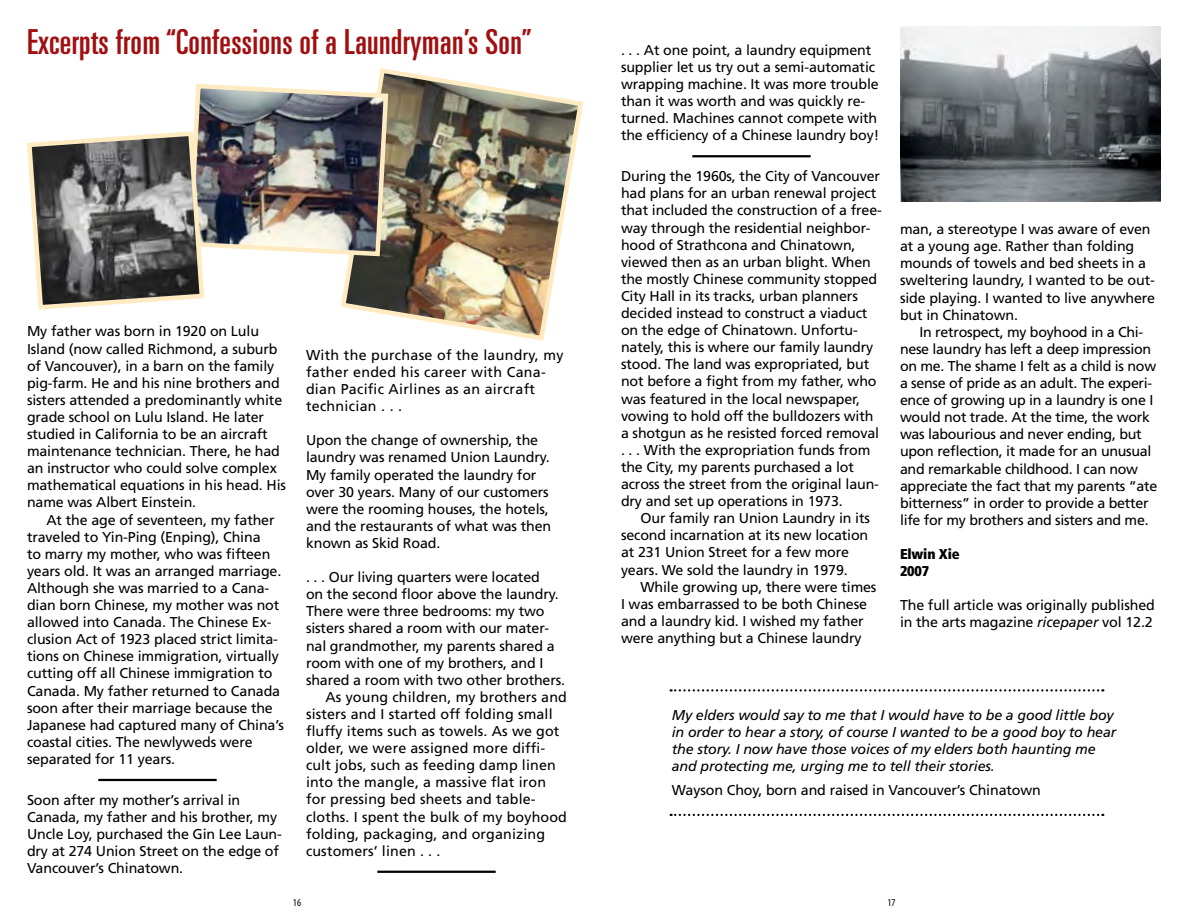
<style>
.page{position:relative;width:1188px;height:918px;background:#fff}
.page>*{position:absolute;margin:0;border:0;box-sizing:border-box;transform-origin:0 0}
.t1{font:ultra-condensed 34.5px "Univers";letter-spacing:.01em;color:#a11011}
.t2{font:14.25px/17.1px "Frutiger";letter-spacing:-.01em;color:#000}
.t3{font:14.25px "Frutiger";letter-spacing:.01em;color:#000}
.t4{font:italic 14.25px/17.1px "Frutiger";letter-spacing:-.01em;color:#000}
.t5{font:14.25px/17.1px "Frutiger";letter-spacing:.02em;color:#000}
.t6{font:900 condensed 14.25px/17.1px "Frutiger";letter-spacing:-.01em;color:#000}
.t7{font:condensed 10.5px "Myriad Pro";color:#000}
.s1{font-style:italic}
</style>
<div class="page">
<hr style="left:692px;top:155px;width:119px;height:2px;background:#000">
<hr style="left:98px;top:779px;width:119px;height:2px;background:#000">
<hr style="left:377px;top:871px;width:119px;height:2px;background:#000">
<img style="left:373px;top:68px;width:210px;height:273px">
<img style="left:27px;top:81px;width:364px;height:231px">
<img style="left:900px;top:27px;width:261px;height:174px">
<svg style="left:671px;top:689px;width:432px;height:3px"></svg>
<svg style="left:671px;top:814px;width:432px;height:2px"></svg>
<h1 class="t1" style="left:27px;top:23px;width:506px">Excerpts from “Confessions of a Laundryman’s Son”</h1>
<p class="t2" style="left:27px;top:323px;width:261px">My father was born in 1920 on Lulu Island (now called Richmond, a suburb of Vancouver), in a barn on the family pig-farm. He and his nine brothers and sisters attended a predominantly white grade school on Lulu Island. He later studied in California to be an aircraft maintenance technician. There, he had an instructor who could solve complex mathematical equations in his head. His name was Albert Einstein.</p>
<p class="t2" style="left:27px;top:511px;width:258px;text-indent:19px">At the age of seventeen, my father traveled to Yin-Ping (Enping), China<br>to marry my mother, who was fifteen years old. It was an arranged marriage.<br>Although she was married to a Cana&shy;dian born Chinese, my mother was not allowed into Canada. The Chinese Ex&shy;clusion Act of 1923 placed strict limita&shy;tions on Chinese immigration, virtually cutting off all Chinese immigration to Canada. My father returned to Canada soon after their marriage because the Japanese had captured many of China’s coastal cities. The newlyweds were separated for 11 years.</p>
<p class="t2" style="left:27px;top:792px;width:256px">Soon after my mother’s arrival in Canada, my father and his brother, my Uncle Loy, purchased the Gin Lee Laun&shy;dry at 274 Union Street on the edge of Vancouver’s Chinatown.</p>
<p class="t5" style="left:306px;top:346px;width:259px">With the purchase of the laundry, my father ended his career with Cana&shy;dian Pacific Airlines as an aircraft technician . . .</p>
<p class="t2" style="left:306px;top:432px;width:247px">Upon the change of ownership, the laundry was renamed Union Laundry.<br>My family operated the laundry for over 30 years. Many of our customers were the rooming houses, the hotels, and the restaurants of what was then known as Skid Road.</p>
<p class="t2" style="left:306px;top:569px;width:235px">. . . Our living quarters were located</p>
<p class="t2" style="left:306px;top:586px;width:254px">on the second floor above the laundry.</p>
<p class="t2" style="left:306px;top:603px;width:240px">There were three bedrooms: my two</p>
<p class="t2" style="left:306px;top:620px;width:245px">sisters shared a room with our mater-</p>
<p class="t2" style="left:306px;top:637px;width:250px">nal grandmother, my parents shared a</p>
<p class="t2" style="left:306px;top:654px;width:239px">room with one of my brothers, and I</p>
<p class="t2" style="left:306px;top:671px;width:261px">shared a room with two other brothers.</p>
<p class="t3" style="left:325px;top:689px;width:243px">As young children, my brothers and</p>
<p class="t3" style="left:306px;top:706px;width:248px">sisters and I started off folding small</p>
<p class="t3" style="left:306px;top:723px;width:255px">fluffy items such as towels. As we got</p>
<p class="t3" style="left:306px;top:740px;width:241px">older, we were assigned more diffi-</p>
<p class="t3" style="left:306px;top:757px;width:251px">cult jobs, such as feeding damp linen</p>
<p class="t3" style="left:306px;top:774px;width:242px">into the mangle, a massive flat iron</p>
<p class="t3" style="left:306px;top:791px;width:231px">for pressing bed sheets and table-</p>
<p class="t3" style="left:306px;top:808px;width:263px">cloths. I spent the bulk of my boyhood</p>
<p class="t3" style="left:306px;top:825px;width:241px">folding, packaging, and organizing</p>
<p class="t3" style="left:306px;top:842px;width:136px">customers’ linen . . .</p>
<p class="t2" style="left:621px;top:41px;width:260px">. . . At one point, a laundry equipment supplier let us try out a semi-automatic wrapping machine. It was more trouble than it was worth and was quickly re&shy;turned. Machines cannot compete with the efficiency of a Chinese laundry boy!</p>
<p class="t2" style="left:621px;top:168px;width:263px">During the 1960s, the City of Vancouver had plans for an urban renewal project that included the construction of a free&shy;way through the residential neighbor&shy;hood of Strathcona and Chinatown, viewed then as an urban blight. When the mostly Chinese community stopped City Hall in its tracks, urban planners decided instead to construct a viaduct on the edge of Chinatown. Unfortu&shy;nately, this is where our family laundry stood. The land was expropriated, but not before a fight from my father, who was featured in the local newspaper, vowing to hold off the bulldozers with a shotgun as he resisted forced removal . . . With the expropriation funds from the City, my parents purchased a lot across the street from the original laun&shy;dry and set up operations in 1973.</p>
<p class="t2" style="left:621px;top:510px;width:251px;text-indent:19px">Our family ran Union Laundry in its second incarnation at its new location at 231 Union Street for a few more years. We sold the laundry in 1979.</p>
<p class="t2" style="left:621px;top:578px;width:257px;text-indent:19px">While growing up, there were times I was embarrassed to be both Chinese and a laundry kid. I wished my father were anything but a Chinese laundry</p>
<p class="t2" style="left:900px;top:221px;width:257px">man, a stereotype I was aware of even at a young age. Rather than folding mounds of towels and bed sheets in a sweltering laundry, I wanted to be out&shy;side playing. I wanted to live anywhere but in Chinatown.</p>
<p class="t2" style="left:900px;top:323px;width:259px;text-indent:19px">In retrospect, my boyhood in a Chi&shy;nese laundry has left a deep impression on me. The shame I felt as a child is now a sense of pride as an adult. The experi&shy;ence of growing up in a laundry is one I would not trade. At the time, the work was labourious and never ending, but upon reflection, it made for an unusual and remarkable childhood. I can now appreciate the fact that my parents “ate bitterness” in order to provide a better life for my brothers and sisters and me.</p>
<p class="t6" style="left:900px;top:545px;width:61px">Elwin Xie<br>2007</p>
<p class="t2" style="left:900px;top:597px;width:256px">The full article was originally published in the arts magazine <span class="s1">ricepaper</span> vol 12.2</p>
<p class="t4" style="left:672px;top:707px;width:446px">My elders would say to me that I would have to be a good little boy in order to hear a story, of course I wanted to be a good boy to hear the story. I now have those voices of my elders both haunting me and protecting me, urging me to tell their stories.</p>
<p class="t2" style="left:672px;top:782px;width:371px">Wayson Choy, born and raised in Vancouver’s Chinatown</p>
<p class="t7" style="left:293px;top:897px;width:10px">16</p>
<p class="t7" style="left:887px;top:897px;width:10px">17</p>
</div>
